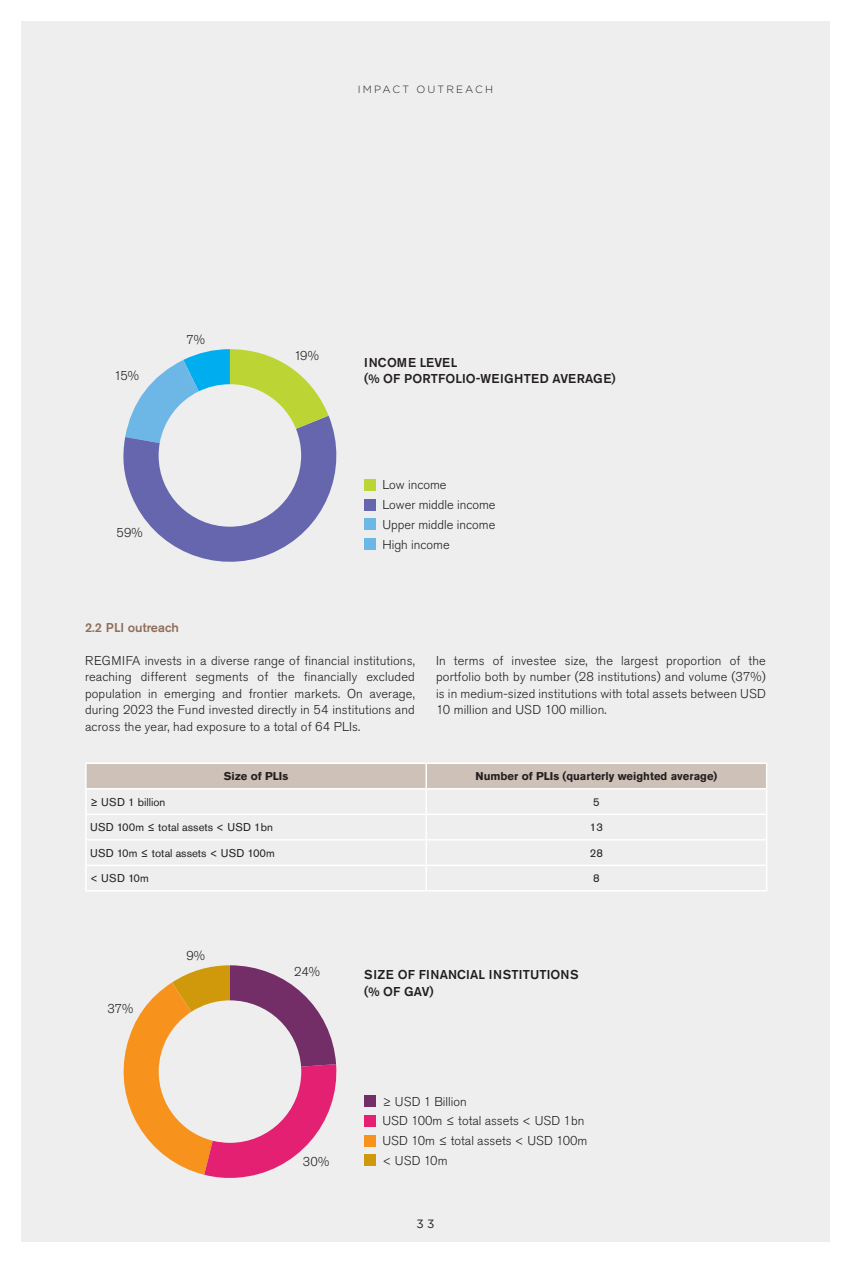
<style>
.page{position:relative;width:851px;height:1263px;background:#fff}
.page>*{position:absolute;margin:0;border:0;box-sizing:border-box;transform-origin:0 0}
.t1{font:300 12.75px/16.5px "Akzidenz Grotesk Pro";color:#231f20;text-align:justify}
.t2{font:500 12.75px/16.5px "Akzidenz Grotesk Pro";letter-spacing:.01em;color:#231f20}
.t3{font:500 12.75px "Akzidenz Grotesk Pro";color:#906f5a}
.t4{font:300 12px "Akzidenz Grotesk Pro";color:#231f20}
.t5{font:11.25px "Akzidenz Grotesk Pro";color:#231f20}
.t6{font:700 11.25px "Akzidenz Grotesk Pro";color:#231f20}
.t7{font:300 10.5px "Gotham";letter-spacing:.2em;color:#231f20}
</style>
<div class="page">
<div style="left:21px;top:21px;width:808px;height:1221px;background:#eeeeef"></div>
<div style="left:364px;top:479px;width:12px;height:12px;background:#bcd535"></div>
<div style="left:364px;top:1095px;width:12px;height:12px;background:#732d67"></div>
<div style="left:364px;top:518px;width:12px;height:12px;background:#6db7e6"></div>
<div style="left:364px;top:1135px;width:12px;height:11px;background:#f7931d"></div>
<div style="left:364px;top:538px;width:12px;height:12px;background:#6db7e6"></div>
<div style="left:364px;top:1154px;width:12px;height:12px;background:#d0990c"></div>
<div style="left:364px;top:499px;width:12px;height:12px;background:#6566ae"></div>
<div style="left:364px;top:1115px;width:12px;height:12px;background:#e32071"></div>
<div style="left:87px;top:764px;width:678px;height:24px;background:#cdc1b8"></div>
<hr style="left:85px;top:789px;width:2px;height:24px;background:#fff">
<hr style="left:425px;top:789px;width:2px;height:24px;background:#fff">
<hr style="left:765px;top:789px;width:2px;height:24px;background:#fff">
<hr style="left:85px;top:813px;width:341px;height:2px;background:#fff">
<hr style="left:85px;top:815px;width:2px;height:24px;background:#fff">
<hr style="left:426px;top:813px;width:341px;height:2px;background:#fff">
<hr style="left:425px;top:815px;width:2px;height:24px;background:#fff">
<hr style="left:765px;top:815px;width:2px;height:24px;background:#fff">
<hr style="left:85px;top:839px;width:341px;height:1px;background:#fff">
<hr style="left:85px;top:840px;width:2px;height:24px;background:#fff">
<hr style="left:426px;top:839px;width:341px;height:1px;background:#fff">
<hr style="left:425px;top:840px;width:2px;height:24px;background:#fff">
<hr style="left:765px;top:840px;width:2px;height:24px;background:#fff">
<hr style="left:85px;top:864px;width:341px;height:2px;background:#fff">
<hr style="left:85px;top:866px;width:2px;height:24px;background:#fff">
<hr style="left:426px;top:864px;width:341px;height:2px;background:#fff">
<hr style="left:425px;top:866px;width:2px;height:24px;background:#fff">
<hr style="left:765px;top:866px;width:2px;height:24px;background:#fff">
<hr style="left:85px;top:890px;width:341px;height:1px;background:#fff">
<hr style="left:426px;top:890px;width:341px;height:1px;background:#fff">
<hr style="left:85px;top:762px;width:341px;height:2px;background:#fff">
<hr style="left:85px;top:764px;width:2px;height:24px;background:#fff">
<hr style="left:85px;top:788px;width:341px;height:1px;background:#fff">
<hr style="left:426px;top:762px;width:341px;height:2px;background:#fff">
<hr style="left:425px;top:764px;width:2px;height:24px;background:#fff">
<hr style="left:765px;top:764px;width:2px;height:24px;background:#fff">
<hr style="left:426px;top:788px;width:341px;height:1px;background:#fff">
<svg style="left:123px;top:965px;width:214px;height:213px"></svg>
<svg style="left:123px;top:349px;width:214px;height:213px"></svg>
<p class="t7" style="left:358px;top:83px;width:137px">IMPACT OUTREACH</p>
<p class="t1" style="left:114px;top:367px;width:26px">15%</p>
<p class="t1" style="left:186px;top:331px;width:20px">7%</p>
<p class="t1" style="left:117px;top:524px;width:28px">59%</p>
<p class="t3" style="left:85px;top:619px;width:95px">2.2 PLI outreach</p>
<p class="t1" style="left:294px;top:347px;width:26px">19%</p>
<p class="t2" style="left:364px;top:354px;width:253px">INCOME LEVEL<br>(% OF PORTFOLIO-WEIGHTED AVERAGE)</p>
<p class="t1" style="left:382px;top:475px;width:115px;line-height:20px;text-align:left">Low income<br>Lower middle income<br>Upper middle income<br>High income</p>
<p class="t1" style="left:85px;top:652px;width:331px">REGMIFA invests in a diverse range of financial institutions, reaching different segments of the financially excluded population in emerging and frontier markets. On average, during 2023 the Fund invested directly in 54 institutions and across the year, had exposure to a total of 64 PLIs.</p>
<p class="t1" style="left:436px;top:652px;width:331px">In terms of investee size, the largest proportion of the portfolio both by number (28 institutions) and volume (37%) is in medium-sized institutions with total assets between USD 10 million and USD 100 million.</p>
<p class="t6" style="left:224px;top:769px;width:66px">Size of PLIs</p>
<p class="t6" style="left:475px;top:769px;width:243px">Number of PLIs (quarterly weighted average)</p>
<p class="t5" style="left:90px;top:794px;width:77px">≥ USD 1 billion</p>
<p class="t5" style="left:593px;top:794px;width:8px">5</p>
<p class="t5" style="left:90px;top:820px;width:184px">USD 100m ≤ total assets &lt; USD 1bn</p>
<p class="t5" style="left:589px;top:820px;width:15px">13</p>
<p class="t5" style="left:90px;top:845px;width:186px">USD 10m ≤ total assets &lt; USD 100m</p>
<p class="t5" style="left:589px;top:845px;width:15px">28</p>
<p class="t5" style="left:90px;top:871px;width:60px">&lt; USD 10m</p>
<p class="t5" style="left:593px;top:871px;width:8px">8</p>
<p class="t1" style="left:107px;top:1000px;width:28px">37%</p>
<p class="t1" style="left:186px;top:947px;width:20px">9%</p>
<p class="t1" style="left:294px;top:963px;width:28px">24%</p>
<p class="t2" style="left:364px;top:966px;width:216px">SIZE OF FINANCIAL INSTITUTIONS (% OF GAV)</p>
<p class="t1" style="left:303px;top:1153px;width:28px">30%</p>
<p class="t1" style="left:382px;top:1091px;width:206px;line-height:20px;text-align:left">≥ USD 1 Billion<br>USD 100m ≤ total assets &lt; USD 1bn<br>USD 10m ≤ total assets &lt; USD 100m &lt; USD 10m</p>
<p class="t4" style="left:416px;top:1216px;width:19px">3 3</p>
</div>
